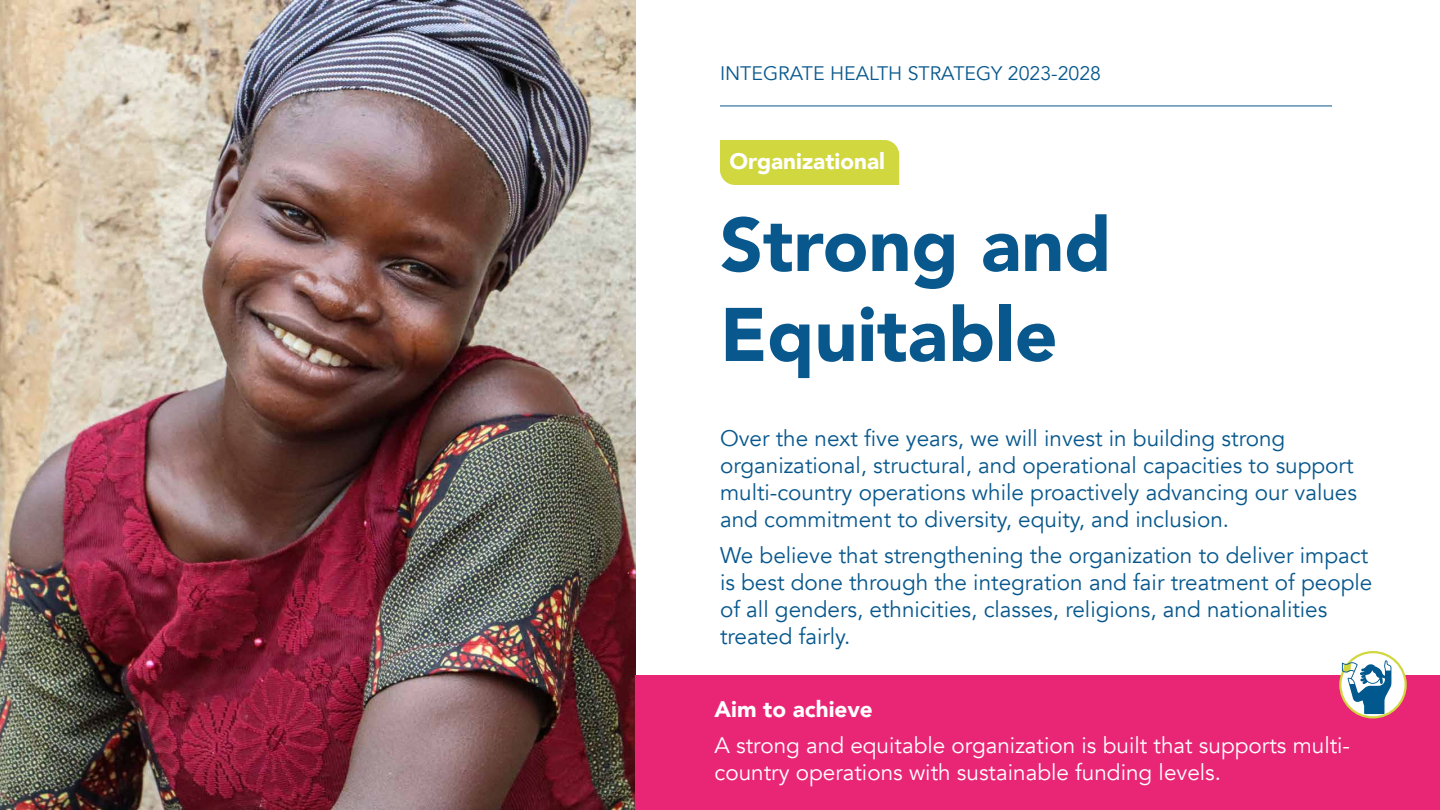
<style>
.page{position:relative;width:1440px;height:810px;background:#fff}
.page>*{position:absolute;margin:0;border:0;box-sizing:border-box;transform-origin:0 0}
.t1{font:900 75px/90px "Avenir";color:#08588d}
.t2{font:22.5px/27px "Avenir";color:#08588d}
.t3{font:22.5px/27px "Avenir";color:#fff}
.t4{font:900 22.5px "Avenir";color:#fff}
.t5{font:19.5px "Avenir";color:#08588d}
</style>
<div class="page">
<hr style="left:720px;top:106px;width:612px;height:1px;background:#08588d">
<div style="left:720px;top:140px;width:179px;height:45px;background:#d1d73f"></div>
<img style="left:0;top:0;width:636px;height:810px">
<div style="left:636px;top:676px;width:804px;height:134px;background:#e92676"></div>
<svg style="left:1340px;top:652px;width:66px;height:65px"></svg>
<div style="left:1339px;top:651px;width:68px;height:67px;border:2px solid #d1d73f;border-radius:50%"></div>
<svg style="left:1342px;top:660px;width:49px;height:54px"></svg>
<p class="t5" style="left:720px;top:62px;width:383px">INTEGRATE HEALTH STRATEGY 2023-2028</p>
<p class="t4" style="left:730px;top:142px;width:157px">Organizational</p>
<h1 class="t1" style="left:720px;top:198px;width:393px">Strong and<br>Equitable</h1>
<p class="t2" style="left:720px;top:426px;width:639px">Over the next five years, we will invest in building strong organizational, structural, and operational capacities to support multi-country operations while proactively advancing our values and commitment to diversity, equity, and inclusion.</p>
<p class="t2" style="left:720px;top:543px;width:654px">We believe that strengthening the organization to deliver impact is best done through the integration and fair treatment of people of all genders, ethnicities, classes, religions, and nationalities treated fairly.</p>
<p class="t4" style="left:715px;top:690px;width:160px">Aim to achieve</p>
<p class="t3" style="left:715px;top:733px;width:637px">A strong and equitable organization is built that supports multi&shy;country operations with sustainable funding levels.</p>
</div>
